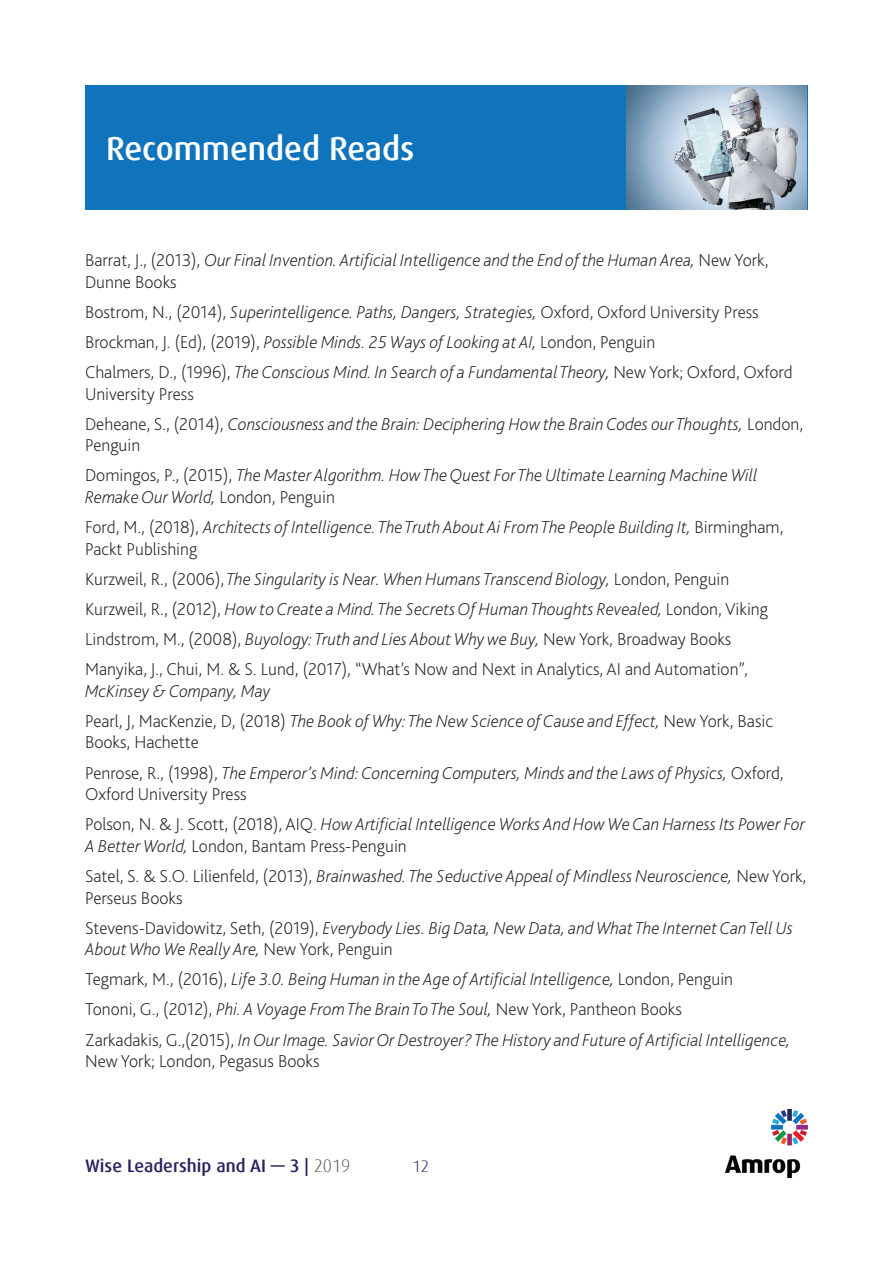
<style>
.page{position:relative;width:893px;height:1263px;background:#fff}
.page>*{position:absolute;margin:0;border:0;box-sizing:border-box;transform-origin:0 0}
.t1{font:500 33px "Dax";color:#fff}
.t2{font:italic 200 18px/30.2px "Bliss 2";color:#231f20}
.t3{font:200 18px/30.2px "Bliss 2";color:#231f20}
.t4{font:500 18px "Dax";color:#27235f}
.t5{font:300 16.5px "Dax";color:#26255f}
.s1{font-style:normal}
.s2{font-style:italic}
.s3{font-weight:300;color:#58595b}
</style>
<div class="page">
<img style="left:725px;top:1110px;width:83px;height:67px">
<div style="left:85px;top:85px;width:723px;height:124px;background:#1074bc"></div>
<img style="left:627px;top:85px;width:179px;height:124px">
<h1 class="t1" style="left:106px;top:130px;width:310px">Recommended Reads</h1>
<p class="t2" style="left:85px;top:249px;width:685px;line-height:21.6px"><span class="s1">Barrat, J., (2013),</span> Our Final Invention. Artificial Intelligence and the End of the Human Area, <span class="s1">New York,<br>Dunne Books</span></p>
<p class="t3" style="left:85px;top:296px;width:709px">Bostrom, N., (2014), <span class="s2">Superintelligence. Paths, Dangers, Strategies,</span> Oxford, Oxford University Press<br>Brockman, J. (Ed), (2019), <span class="s2">Possible Minds. 25 Ways of Looking at AI,</span> London, Penguin<br>Chalmers, D., (1996), <span class="s2">The Conscious Mind. In Search of a Fundamental Theory,</span> New York; Oxford, Oxford</p>
<p class="t2" style="left:85px;top:378px;width:720px"><span class="s1">University Press<br>Deheane, S., (2014),</span> Consciousness and the Brain: Deciphering How the Brain Codes our Thoughts, <span class="s1">London,</span></p>
<p class="t2" style="left:85px;top:430px;width:674px"><span class="s1">Penguin<br>Domingos, P., (2015),</span> The Master Algorithm. How The Quest For The Ultimate Learning Machine Will</p>
<p class="t2" style="left:85px;top:482px;width:700px">Remake Our World, <span class="s1">London, Penguin<br>Ford, M., (2018),</span> Architects of Intelligence. The Truth About Ai From The People Building It, <span class="s1">Birmingham,</span></p>
<p class="t3" style="left:85px;top:533px;width:685px">Packt Publishing<br>Kurzweil, R., (2006), <span class="s2">The Singularity is Near. When Humans Transcend Biology,</span> London, Penguin Kurzweil, R., (2012), <span class="s2">How to Create a Mind. The Secrets Of Human Thoughts Revealed,</span> London, Viking Lindstrom, M., (2008), <span class="s2">Buyology: Truth and Lies About Why we Buy,</span> New York, Broadway Books Manyika, J., Chui, M. &amp; S. Lund, (2017), “What’s Now and Next in Analytics, AI and Automation”,</p>
<p class="t2" style="left:85px;top:675px;width:689px">McKinsey &amp; Company, May<br><span class="s1">Pearl, J, MacKenzie, D, (2018)</span> The Book of Why: The New Science of Cause and Effect, <span class="s1">New York, Basic</span></p>
<p class="t2" style="left:85px;top:727px;width:700px"><span class="s1">Books, Hachette<br>Penrose, R., (1998),</span> The Emperor’s Mind: Concerning Computers, Minds and the Laws of Physics, <span class="s1">Oxford,</span></p>
<p class="t2" style="left:85px;top:779px;width:721px"><span class="s1">Oxford University Press<br>Polson, N. &amp; J. Scott, (2018), AIQ.</span> How Artificial Intelligence Works And How We Can Harness Its Power For</p>
<p class="t2" style="left:85px;top:830px;width:723px">A Better World, <span class="s1">London, Bantam Press-Penguin<br>Satel, S. &amp; S.O. Lilienfeld, (2013),</span> Brainwashed. The Seductive Appeal of Mindless Neuroscience, <span class="s1">New York,</span></p>
<p class="t2" style="left:85px;top:882px;width:709px"><span class="s1">Perseus Books<br>Stevens-Davidowitz, Seth, (2019),</span> Everybody Lies. Big Data, New Data, and What The Internet Can Tell Us</p>
<p class="t2" style="left:85px;top:934px;width:707px">About Who We Really Are, <span class="s1">New York, Penguin<br>Tegmark, M., (2016),</span> Life 3.0. Being Human in the Age of Artificial Intelligence, <span class="s1">London, Penguin<br>Tononi, G., (2012),</span> Phi. A Voyage From The Brain To The Soul, <span class="s1">New York, Pantheon Books<br>Zarkadakis, G.,(2015),</span> In Our Image. Savior Or Destroyer? The History and Future of Artificial Intelligence,</p>
<p class="t3" style="left:85px;top:1046px;width:236px">New York; London, Pegasus Books</p>
<p class="t4" style="left:85px;top:1155px;width:267px">Wise Leadership and AI — 3 | <span class="s3">2019</span></p>
<p class="t5" style="left:412px;top:1157px;width:18px">12</p>
</div>
